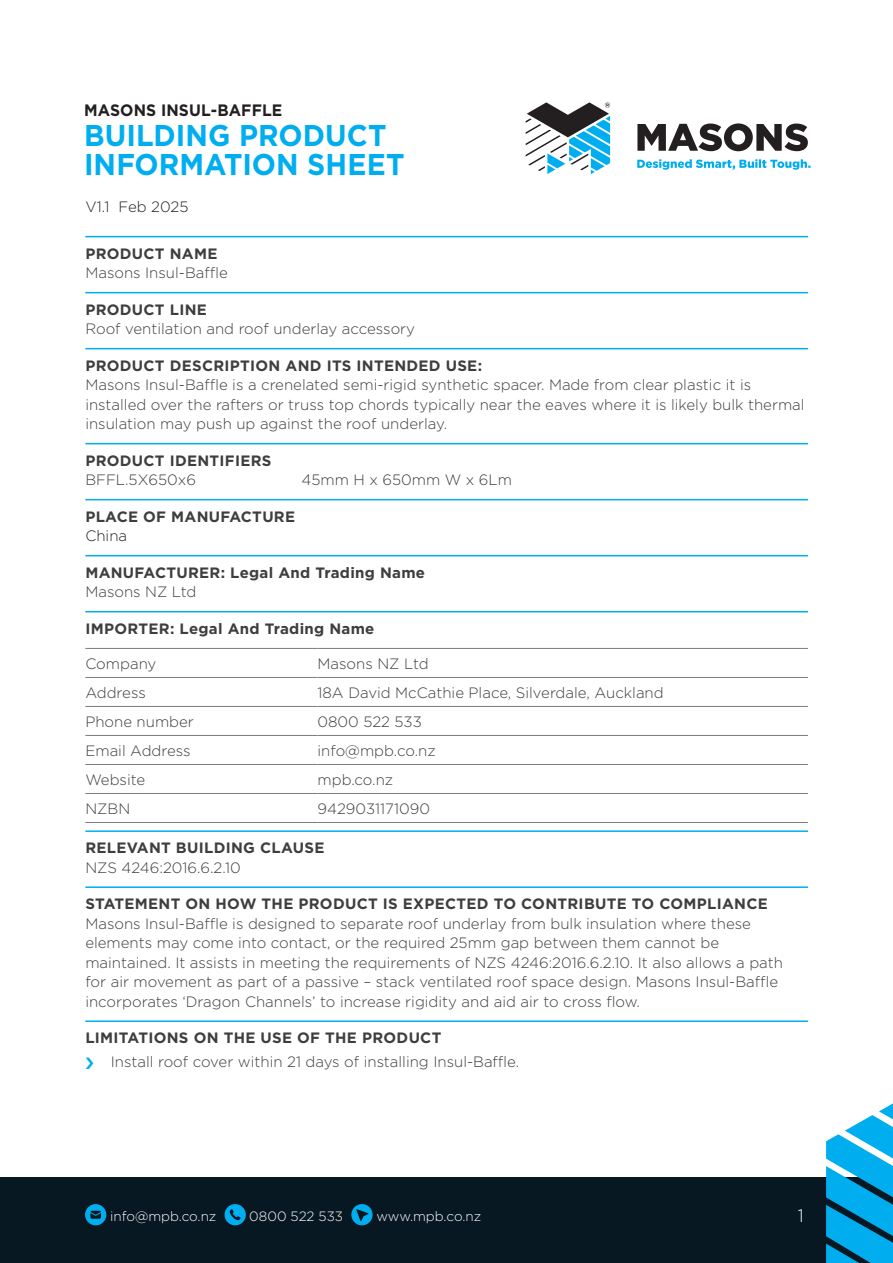
<style>
.page{position:relative;width:893px;height:1263px;background:#fff}
.page>*{position:absolute;margin:0;border:0;box-sizing:border-box;transform-origin:0 0}
.t1{font:700 30px/28.5px "Gotham";color:#00aeef;scale:.95 1}
.t2{font:300 18px "Gotham";color:#fff}
.t3{font:700 16.5px "Gotham";letter-spacing:.005em;color:#231f20;scale:.95 1}
.Heading_2_Line_Above{font:300 15px/19.5px "Gotham";color:#3e3e3f}
.Heading_2_Line_Above-2{font:700 15px/19.5px "Gotham";letter-spacing:.02em;color:#3e3e3f}
.Body_Copy{font:300 15px "Gotham";color:#3e3e3f}
.t4{font:300 15px "Gotham";color:#231f20}
.t5{font:300 13.5px "Gotham";color:#fff}
.s1{font-weight:700}
.s2{font-weight:300}
.s3{font-weight:300;color:#231f20}
</style>
<div class="page">
<div style="left:0;top:1177px;width:893px;height:86px;background:#071822"></div>
<svg style="left:826px;top:1103px;width:67px;height:160px"></svg>
<svg style="left:85px;top:1204px;width:21px;height:21px"></svg>
<svg style="left:225px;top:1204px;width:21px;height:21px"></svg>
<svg style="left:351px;top:1204px;width:22px;height:21px"></svg>
<svg style="left:526px;top:102px;width:284px;height:72px"></svg>
<hr style="left:85px;top:236px;width:723px;height:1px;background:#00aeef">
<hr style="left:85px;top:292px;width:723px;height:1px;background:#00aeef">
<hr style="left:85px;top:348px;width:723px;height:1px;background:#00aeef">
<hr style="left:85px;top:443px;width:723px;height:1px;background:#00aeef">
<hr style="left:85px;top:499px;width:723px;height:1px;background:#00aeef">
<hr style="left:85px;top:555px;width:723px;height:1px;background:#00aeef">
<hr style="left:85px;top:611px;width:723px;height:1px;background:#00aeef">
<hr style="left:85px;top:830px;width:723px;height:2px;background:#00aeef">
<hr style="left:85px;top:886px;width:723px;height:2px;background:#00aeef">
<hr style="left:85px;top:1020px;width:723px;height:2px;background:#00aeef">
<hr style="left:85px;top:677px;width:232px;height:1px;background:#7a7c7f">
<hr style="left:317px;top:677px;width:491px;height:1px;background:#7a7c7f">
<hr style="left:85px;top:706px;width:232px;height:1px;background:#7a7c7f">
<hr style="left:317px;top:706px;width:491px;height:1px;background:#7a7c7f">
<hr style="left:85px;top:735px;width:232px;height:1px;background:#7a7c7f">
<hr style="left:317px;top:735px;width:491px;height:1px;background:#7a7c7f">
<hr style="left:85px;top:764px;width:232px;height:1px;background:#7a7c7f">
<hr style="left:317px;top:764px;width:491px;height:1px;background:#7a7c7f">
<hr style="left:85px;top:793px;width:232px;height:1px;background:#7a7c7f">
<hr style="left:317px;top:793px;width:491px;height:1px;background:#7a7c7f">
<hr style="left:85px;top:822px;width:232px;height:1px;background:#7a7c7f">
<hr style="left:317px;top:822px;width:491px;height:1px;background:#7a7c7f">
<hr style="left:85px;top:648px;width:232px;height:1px;background:#7a7c7f">
<hr style="left:317px;top:648px;width:491px;height:1px;background:#7a7c7f">
<p class="t3" style="left:84px;top:99px;width:210px">MASONS INSUL-BAFFLE</p>
<h1 class="t1" style="left:84px;top:121px;width:339px">BUILDING PRODUCT<br>INFORMATION SHEET</h1>
<p class="t4" style="left:86px;top:197px;width:105px">V1.1 Feb 2025</p>
<p class="Heading_2_Line_Above" style="left:85px;top:243px;width:144px"><span class="s1">PRODUCT NAME<br></span>Masons Insul-Baffle</p>
<p class="Heading_2_Line_Above" style="left:85px;top:299px;width:331px"><span class="s1">PRODUCT LINE<br></span>Roof ventilation and roof underlay accessory</p>
<p class="Heading_2_Line_Above" style="left:85px;top:355px;width:721px"><span class="s1">PRODUCT DESCRIPTION AND ITS INTENDED USE:<br></span>Masons Insul-Baffle is a crenelated semi-rigid synthetic spacer. Made from clear plastic it is installed over the rafters or truss top chords typically near the eaves where it is likely bulk thermal insulation may push up against the roof underlay.</p>
<p class="Heading_2_Line_Above-2" style="left:85px;top:450px;width:188px">PRODUCT IDENTIFIERS<br><span class="s2">BFFL.5X650x6</span></p>
<p class="Heading_2_Line_Above" style="left:301px;top:470px;width:212px">45mm H x 650mm W x 6Lm</p>
<p class="Heading_2_Line_Above-2" style="left:85px;top:506px;width:211px">PLACE OF MANUFACTURE<br><span class="s3">China</span></p>
<p class="Heading_2_Line_Above-2" style="left:85px;top:563px;width:341px">MANUFACTURER: Legal And Trading Name<br><span class="s2">Masons NZ Ltd</span></p>
<p class="Heading_2_Line_Above-2" style="left:85px;top:619px;width:291px">IMPORTER: Legal And Trading Name</p>
<p class="Body_Copy" style="left:85px;top:654px;width:73px">Company</p>
<p class="Body_Copy" style="left:317px;top:654px;width:113px">Masons NZ Ltd</p>
<p class="Body_Copy" style="left:85px;top:683px;width:62px">Address</p>
<p class="Body_Copy" style="left:317px;top:683px;width:348px">18A David McCathie Place, Silverdale, Auckland</p>
<p class="Body_Copy" style="left:85px;top:712px;width:110px">Phone number</p>
<p class="Body_Copy" style="left:317px;top:712px;width:106px">0800 522 533</p>
<p class="Body_Copy" style="left:85px;top:741px;width:107px">Email Address</p>
<p class="Body_Copy" style="left:317px;top:741px;width:120px">info@mpb.co.nz</p>
<p class="Body_Copy" style="left:85px;top:770px;width:61px">Website</p>
<p class="Body_Copy" style="left:317px;top:770px;width:77px">mpb.co.nz</p>
<p class="Body_Copy" style="left:85px;top:799px;width:46px">NZBN</p>
<p class="Body_Copy" style="left:317px;top:799px;width:114px">9429031171090</p>
<p class="Heading_2_Line_Above-2" style="left:85px;top:838px;width:240px">RELEVANT BUILDING CLAUSE<br><span class="s2">NZS 4246:2016.6.2.10</span></p>
<p class="Heading_2_Line_Above" style="left:85px;top:894px;width:699px"><span class="s1">STATEMENT ON HOW THE PRODUCT IS EXPECTED TO CONTRIBUTE TO COMPLIANCE </span>Masons Insul-Baffle is designed to separate roof underlay from bulk insulation where these elements may come into contact, or the required 25mm gap between them cannot be maintained. It assists in meeting the requirements of NZS 4246:2016.6.2.10. It also allows a path for air movement as part of a passive – stack ventilated roof space design. Masons Insul-Baffle incorporates ‘Dragon Channels’ to increase rigidity and aid air to cross flow.</p>
<p class="Heading_2_Line_Above-2" style="left:85px;top:1028px;width:358px">LIMITATIONS ON THE USE OF THE PRODUCT</p>
<p class="Heading_2_Line_Above" style="left:111px;top:1051px;width:410px">Install roof cover within 21 days of installing Insul-Baffle.</p>
<p class="t5" style="left:110px;top:1207px;width:108px">info@mpb.co.nz</p>
<p class="t5" style="left:249px;top:1207px;width:95px">0800 522 533</p>
<p class="t5" style="left:376px;top:1207px;width:106px">www.mpb.co.nz</p>
<p class="t2" style="left:798px;top:1204px;width:8px">1</p>
</div>
